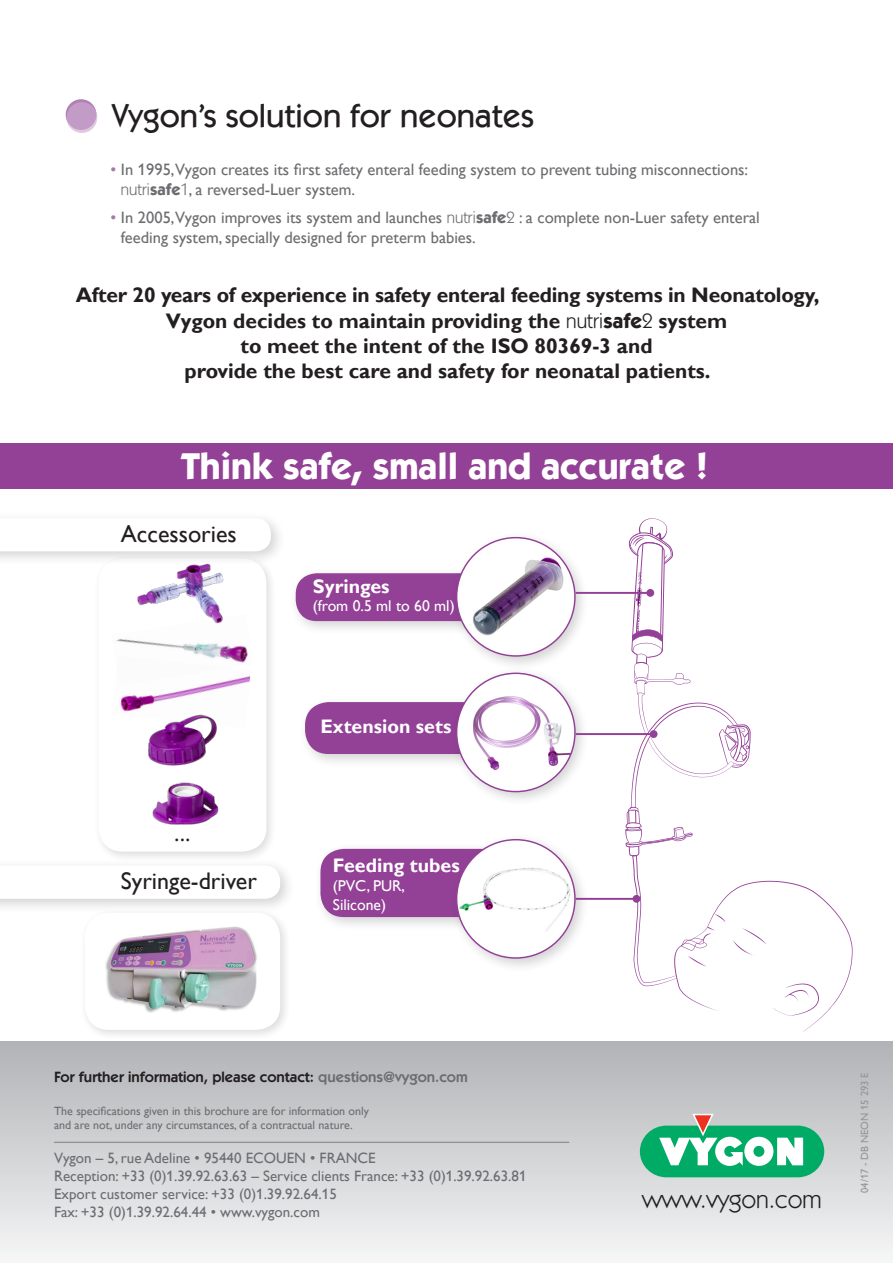
<style>
.page{position:relative;width:893px;height:1263px;background:#fff}
.page>*{position:absolute;margin:0;border:0;box-sizing:border-box;transform-origin:0 0}
.t1{font:700 37.5px "ITC Kabel Std";color:#fff}
.t2{font:500 33px "ITC Kabel Std";color:#231f20}
.t3{font:25.5px "ITC Kabel Std";color:#231f20}
.t4{font:24px "Gill Alt One";color:#231f20}
.t5{font:24px "Minion Pro";color:#231f20}
.t6{font:700 21px "Gill Alt One";color:#231f20}
.t7{font:700 19.5px "Gill Alt One";color:#fff}
.t8{font:16.5px/19.8px "Gill Alt One";color:#6c6d70}
.t9{font:15.6px "Gill Alt One";color:#fff}
.t10{font:15px "Gill Alt One";color:#6c6d70}
.Texte_courant{font:600 15px "ITC Kabel Std";color:#231f20}
.Légendes{font:12px "Gill Alt One";color:#6c6d70}
.t11{font:10.5px "Gill Alt One";color:#939598}
.s1{color:#ac74af}
.s2{font-family:"ITC Kabel Std"}
.s3{font-family:"ITC Kabel Std";font-weight:700}
.s4{font-family:"ITC Kabel Std";font-weight:400}
.s5{color:#6c6d70}
</style>
<div class="page">
<div style="left:93px;top:553px;width:185px;height:310px;background:#231f20;opacity:.3"></div>
<div style="left:99px;top:558px;width:167px;height:294px;background:#fff;border-radius:24px"></div>
<div style="left:0;top:1042px;width:893px;height:221px;background:linear-gradient(to bottom,#b1b2b6,#f5f6f6)"></div>
<div style="left:66px;top:99px;width:30px;height:31px;background:#b27fb6;border-radius:50%"></div>
<svg style="left:66px;top:102px;width:31px;height:31px"></svg>
<div style="left:0;top:443px;width:893px;height:46px;background:#934196"></div>
<div style="left:298px;top:695px;width:209px;height:73px;background:#231f20;opacity:.2"></div>
<div style="left:305px;top:702px;width:188px;height:52px;background:#934196;border-radius:23px"></div>
<div style="left:314px;top:842px;width:204px;height:90px;background:#231f20;opacity:.2"></div>
<div style="left:320px;top:849px;width:184px;height:68px;background:#934196;border-radius:23px"></div>
<svg style="left:625px;top:518px;width:228px;height:514px"></svg>
<div style="left:0;top:511px;width:286px;height:55px;background:#231f20;opacity:.2"></div>
<svg style="left:0;top:518px;width:271px;height:33px"></svg>
<div style="left:0;top:858px;width:295px;height:56px;background:#231f20;opacity:.2"></div>
<svg style="left:0;top:866px;width:280px;height:33px"></svg>
<div style="left:289px;top:567px;width:241px;height:69px;background:#231f20;opacity:.2"></div>
<div style="left:296px;top:573px;width:220px;height:48px;background:#934196;border-radius:21px"></div>
<div style="left:449px;top:530px;width:141px;height:141px;background:#231f20;opacity:.2"></div>
<svg style="left:457px;top:538px;width:118px;height:118px"></svg>
<img style="left:461px;top:548px;width:110px;height:98px">
<div style="left:449px;top:832px;width:141px;height:141px;background:#231f20;opacity:.2"></div>
<div style="left:457px;top:840px;width:118px;height:118px;background:#fff;border-radius:50%"></div>
<img style="left:457px;top:864px;width:118px;height:69px">
<div style="left:449px;top:666px;width:141px;height:141px;background:#231f20;opacity:.2"></div>
<div style="left:457px;top:673px;width:118px;height:119px;background:#fff;border-radius:50%"></div>
<img style="left:465px;top:694px;width:110px;height:80px">
<hr style="left:576px;top:592px;width:74px;height:2px;background:#934196">
<div style="left:646px;top:589px;width:8px;height:8px;background:#934196;border-radius:50%"></div>
<div style="left:80px;top:908px;width:211px;height:133px;background:#231f20;opacity:.3"></div>
<div style="left:85px;top:913px;width:195px;height:117px;background:#fff;border-radius:24px"></div>
<hr style="left:576px;top:733px;width:78px;height:2px;background:#934196">
<div style="left:650px;top:730px;width:7px;height:8px;background:#934196;border-radius:50%"></div>
<hr style="left:576px;top:898px;width:60px;height:2px;background:#934196">
<div style="left:633px;top:895px;width:7px;height:8px;background:#934196;border-radius:50%"></div>
<img style="left:116px;top:639px;width:132px;height:17px">
<img style="left:120px;top:656px;width:131px;height:56px">
<img style="left:131px;top:558px;width:103px;height:66px">
<img style="left:152px;top:782px;width:67px;height:43px">
<img style="left:135px;top:705px;width:95px;height:61px">
<img style="left:105px;top:926px;width:152px;height:87px">
<hr style="left:54px;top:1142px;width:515px;height:1px;background:#808285">
<svg style="left:640px;top:1114px;width:184px;height:63px"></svg>
<p class="t2" style="left:112px;top:96px;width:423px">Vygon’s solution for neonates</p>
<p class="t8" style="left:121px;top:160px;width:629px;text-indent:-10px"><span class="s1">•</span> In 1995,Vygon creates its first safety enteral feeding system to prevent tubing misconnections: <span class="s2">nutri</span><span class="s3">safe</span><span class="s2">1</span>, a reversed-Luer system.</p>
<p class="t8" style="left:121px;top:208px;width:640px;text-indent:-10px"><span class="s1">•</span> In 2005,Vygon improves its system and launches <span class="s2">nutri</span><span class="s3">safe</span><span class="s2">2</span> : a complete non-Luer safety enteral feeding system, specially designed for preterm babies.</p>
<p class="t6" style="left:76px;top:283px;width:745px">After 20 years of experience in safety enteral feeding systems in Neonatology,</p>
<p class="t6" style="left:166px;top:308px;width:563px">Vygon decides to maintain providing the <span class="s4">nutri</span><span class="s2">safe</span><span class="s4">2</span> system</p>
<p class="t6" style="left:240px;top:334px;width:414px">to meet the intent of the ISO 80369-3 and</p>
<p class="t6" style="left:185px;top:359px;width:527px">provide the best care and safety for neonatal patients.</p>
<p class="t1" style="left:181px;top:443px;width:529px">Think safe, small and accurate !</p>
<p class="t4" style="left:121px;top:519px;width:117px">Accessories</p>
<p class="t5" style="left:174px;top:817px;width:18px">...</p>
<p class="t4" style="left:121px;top:867px;width:137px">Syringe-driver</p>
<p class="t7" style="left:313px;top:575px;width:78px">Syringes</p>
<p class="t9" style="left:313px;top:597px;width:143px">(from 0.5 ml to 60 ml)</p>
<p class="t7" style="left:320px;top:715px;width:132px">Extension sets</p>
<p class="t7" style="left:333px;top:854px;width:128px">Feeding tubes</p>
<p class="t9" style="left:333px;top:876px;width:74px">(PVC, PUR,</p>
<p class="t9" style="left:333px;top:895px;width:55px">Silicone)</p>
<p class="Texte_courant" style="left:54px;top:1068px;width:415px">For further information, please contact: <span class="s5">questions@vygon.com</span></p>
<p class="Légendes" style="left:54px;top:1103px;width:317px">The specifications given in this brochure are for information only</p>
<p class="Légendes" style="left:54px;top:1118px;width:300px">and are not, under any circumstances, of a contractual nature.</p>
<p class="t10" style="left:54px;top:1149px;width:323px">Vygon – 5, rue Adeline • 95440 ECOUEN • FRANCE</p>
<p class="t10" style="left:54px;top:1167px;width:474px">Reception: +33 (0)1.39.92.63.63 – Service clients France: +33 (0)1.39.92.63.81</p>
<p class="t10" style="left:54px;top:1185px;width:284px">Export customer service: +33 (0)1.39.92.64.15</p>
<p class="t10" style="left:54px;top:1203px;width:267px">Fax: +33 (0)1.39.92.64.44 • www.vygon.com</p>
<p class="t3" style="left:642px;top:1185px;width:181px">www.vygon.com</p>
<p class="t11" style="left:858px;top:1193px;width:122px;rotate:-90deg">04/17 - DB NEON 15 293 E</p>
</div>
